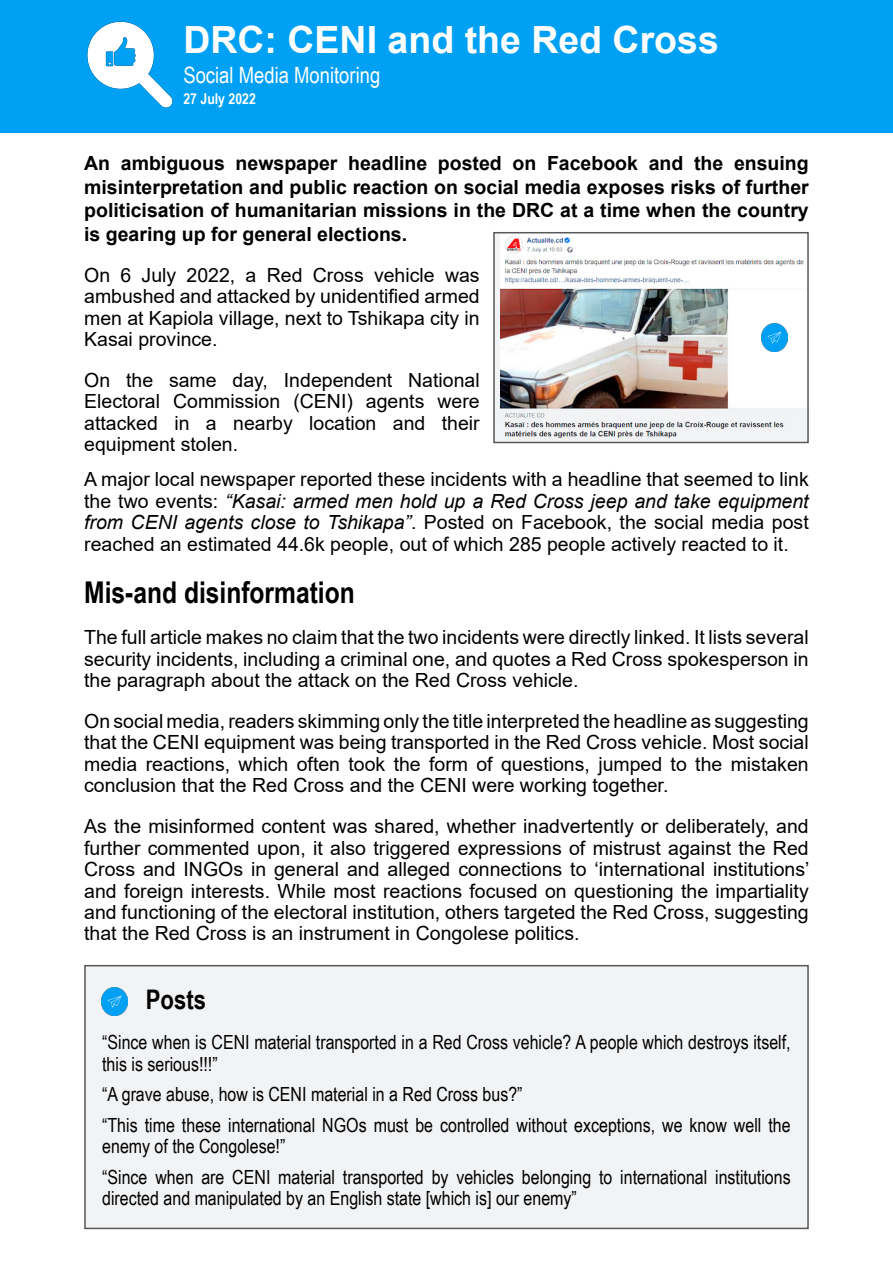
<style>
.page{position:relative;width:893px;height:1263px;background:#fff}
.page>*{position:absolute;margin:0;border:0;box-sizing:border-box;transform-origin:0 0}
.t1{font:700 37.5px "Arial";color:#fff}
.t2{font:700 30px "Arial Narrow";color:#000}
.t3{font:700 27px "Arial Narrow";color:#000}
.t4{font:22.5px "Arial Narrow";color:#fff}
.t5{font:19.5px/21.5px "Arial";color:#000;text-align:justify}
.t6{font:19.5px/30.5px "Arial Narrow";color:#000}
.t7{font:700 19.5px/23.4px "Arial";color:#000;text-align:justify}
.t8{font:700 15px "Arial Narrow";color:#fff}
.s1{font-style:italic}
</style>
<div class="page">
<div style="left:0;top:0;width:893px;height:133px;background:#00a1f4"></div>
<img style="left:87px;top:21px;width:86px;height:87px">
<img style="left:500px;top:236px;width:306px;height:204px">
<div style="left:493px;top:232px;width:316px;height:211px;border:2px solid #585858"></div>
<div style="left:85px;top:966px;width:723px;height:262px;background:#f2f3f5"></div>
<div style="left:84px;top:965px;width:725px;height:264px;border:2px solid #585858"></div>
<img style="left:102px;top:988px;width:26px;height:27px">
<img style="left:762px;top:324px;width:26px;height:28px">
<h1 class="t1" style="left:183px;top:14px;width:537px">DRC: CENI and the Red Cross</h1>
<p class="t4" style="left:183px;top:59px;width:198px">Social Media Monitoring</p>
<p class="t8" style="left:183px;top:88px;width:74px">27 July 2022</p>
<p class="t7" style="left:84px;top:152px;width:726px">An ambiguous newspaper headline posted on Facebook and the ensuing misinterpretation and public reaction on social media exposes risks of further politicisation of humanitarian missions in the DRC at a time when the country is gearing up for general elections.</p>
<p class="t5" style="left:84px;top:264px;width:397px">On 6 July 2022, a Red Cross vehicle was ambushed and attacked by unidentified armed men at Kapiola village, next to Tshikapa city in Kasai province.</p>
<p class="t5" style="left:84px;top:369px;width:397px">On the same day, Independent National Electoral Commission (CENI) agents were attacked in a nearby location and their equipment stolen.</p>
<p class="t5" style="left:84px;top:468px;width:726px">A major local newspaper reported these incidents with a headline that seemed to link the two events: <span class="s1">“Kasai: armed men hold up a Red Cross jeep and take equipment from CENI agents close to Tshikapa”</span>. Posted on Facebook, the social media post reached an estimated 44.6k people, out of which 285 people actively reacted to it.</p>
<h2 class="t2" style="left:84px;top:570px;width:272px">Mis-and disinformation</h2>
<p class="t5" style="left:84px;top:626px;width:726px">The full article makes no claim that the two incidents were directly linked. It lists several security incidents, including a criminal one, and quotes a Red Cross spokesperson in the paragraph about the attack on the Red Cross vehicle.</p>
<p class="t5" style="left:84px;top:710px;width:726px">On social media, readers skimming only the title interpreted the headline as suggesting that the CENI equipment was being transported in the Red Cross vehicle. Most social media reactions, which often took the form of questions, jumped to the mistaken conclusion that the Red Cross and the CENI were working together.</p>
<p class="t5" style="left:84px;top:815px;width:727px">As the misinformed content was shared, whether inadvertently or deliberately, and further commented upon, it also triggered expressions of mistrust against the Red Cross and INGOs in general and alleged connections to ‘international institutions’ and foreign interests. While most reactions focused on questioning the impartiality and functioning of the electoral institution, others targeted the Red Cross, suggesting that the Red Cross is an instrument in Congolese politics.</p>
<h3 class="t3" style="left:146px;top:978px;width:62px">Posts</h3>
<p class="t6" style="left:102px;top:1031px;width:690px;line-height:21.5px">“Since when is CENI material transported in a Red Cross vehicle? A people which destroys itself, this is serious!!!”</p>
<p class="t6" style="left:102px;top:1078px;width:690px">“A grave abuse, how is CENI material in a Red Cross bus?”<br>“This time these international NGOs must be controlled without exceptions, we know well the</p>
<p class="t6" style="left:102px;top:1130px;width:690px">enemy of the Congolese!”<br>“Since when are CENI material transported by vehicles belonging to international institutions</p>
<p class="t6" style="left:102px;top:1182px;width:476px">directed and manipulated by an English state [which is] our enemy”</p>
</div>
